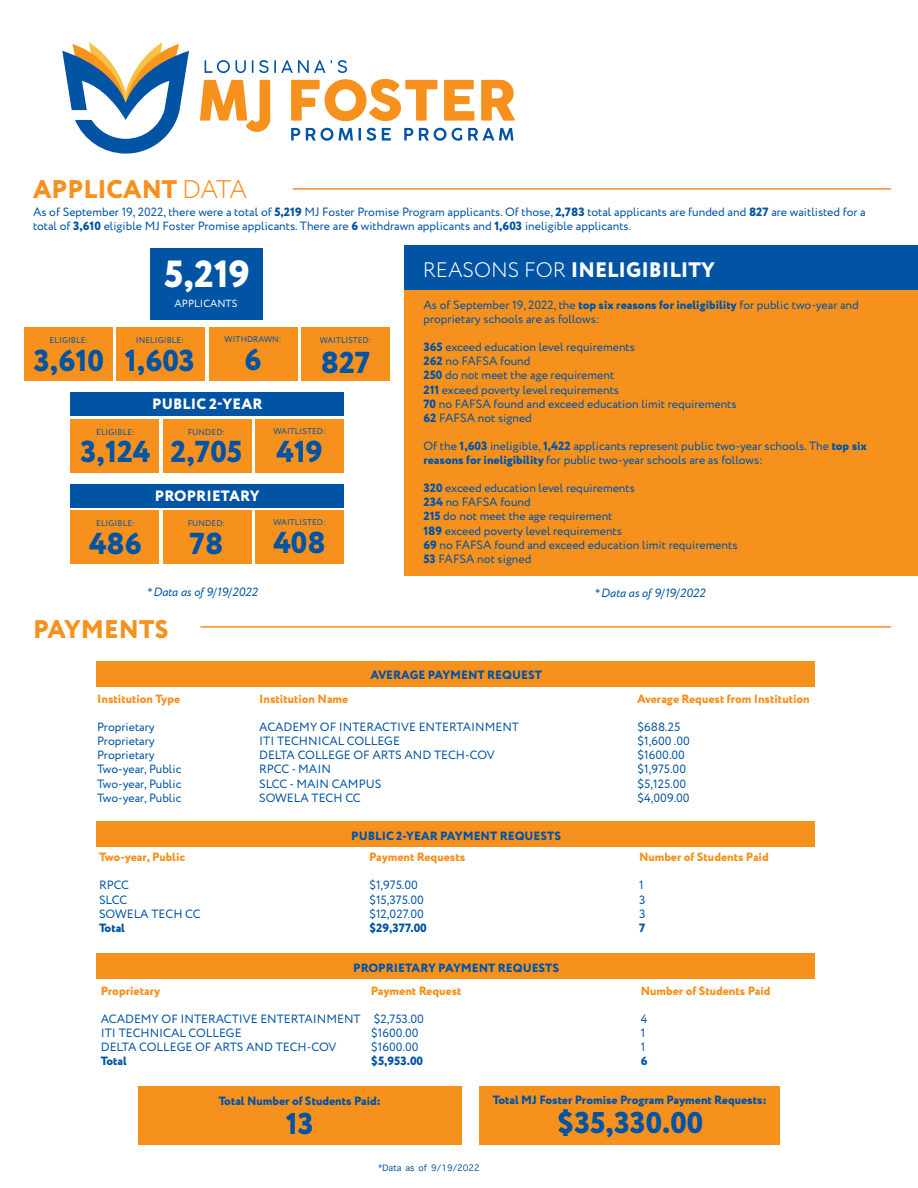
<style>
.page{position:relative;width:918px;height:1188px;background:#fff}
.page>*{position:absolute;margin:0;border:0;box-sizing:border-box;transform-origin:0 0}
.t1{font:800 37.8px "Circe";color:#fff}
.t2{font:800 30.3px "Circe";color:#0153a4}
.t3{font:800 30px "Circe";color:#0153a4}
.t4{font:800 25.5px "Circe";color:#f6911e}
.t5{font:800 21px "Circe";color:#fbfdfe}
.t6{font:800 15px "Circe";letter-spacing:.01em;color:#fff}
.t7{font:12px/14.1px "Circe";color:#0153a4}
.t8{font:800 12px "Circe";color:#0153a4}
.t9{font:800 12px "Circe";color:#f6911e}
.t10{font:italic 12px "Circe";color:#0153a4}
.t11{font:12px "Apple Symbols";color:#0153a4}
.t12{font:10.35px "Circe";color:#fff}
.t13{font:8.25px "Circe";letter-spacing:.01em;color:#0153a4}
.s1{font-weight:300}
.s2{font-weight:800}
.s3{font-family:"Calibri";font-weight:300;font-style:normal}
</style>
<div class="page">
<div style="left:404px;top:288px;width:514px;height:287px;background:#f6911e"></div>
<div style="left:404px;top:245px;width:514px;height:45px;background:#0153a4"></div>
<svg style="left:62px;top:42px;width:127px;height:112px"></svg>
<svg style="left:205px;top:60px;width:142px;height:13px"></svg>
<svg style="left:200px;top:79px;width:315px;height:62px"></svg>
<hr style="left:201px;top:626px;width:690px;height:2px;background:#f6911e">
<hr style="left:293px;top:188px;width:598px;height:2px;background:#f6911e">
<div style="left:97px;top:661px;width:718px;height:25px;background:#f6911e"></div>
<div style="left:97px;top:822px;width:718px;height:25px;background:#f6911e"></div>
<div style="left:97px;top:954px;width:718px;height:25px;background:#f6911e"></div>
<div style="left:138px;top:1086px;width:323px;height:59px;background:#f6911e"></div>
<div style="left:479px;top:1086px;width:301px;height:59px;background:#f6911e"></div>
<div style="left:151px;top:248px;width:112px;height:72px;background:#0153a4"></div>
<div style="left:70px;top:392px;width:274px;height:24px;background:#0153a4"></div>
<div style="left:70px;top:484px;width:274px;height:23px;background:#0153a4"></div>
<div style="left:24px;top:328px;width:89px;height:53px;background:#f6911e"></div>
<div style="left:71px;top:419px;width:88px;height:54px;background:#f6911e"></div>
<div style="left:71px;top:511px;width:88px;height:53px;background:#f6911e"></div>
<div style="left:117px;top:328px;width:88px;height:53px;background:#f6911e"></div>
<div style="left:163px;top:419px;width:88px;height:54px;background:#f6911e"></div>
<div style="left:163px;top:511px;width:88px;height:53px;background:#f6911e"></div>
<div style="left:301px;top:328px;width:89px;height:53px;background:#f6911e"></div>
<div style="left:209px;top:328px;width:88px;height:53px;background:#f6911e"></div>
<div style="left:256px;top:419px;width:88px;height:54px;background:#f6911e"></div>
<div style="left:256px;top:511px;width:88px;height:53px;background:#f6911e"></div>
<p class="t4" style="left:33px;top:172px;width:216px">APPLICANT <span class="s1">DATA</span></p>
<p class="t7" style="left:33px;top:205px;width:834px">As of September 19, 2022, there were a total of <span class="s2">5,219</span> MJ Foster Promise Program applicants. Of those, <span class="s2">2,783</span> total applicants are funded and <span class="s2">827</span> are waitlisted for a total of <span class="s2">3,610</span> eligible MJ Foster Promise applicants. There are <span class="s2">6</span> withdrawn applicants and <span class="s2">1,603</span> ineligible applicants.</p>
<p class="t13" style="left:50px;top:335px;width:40px">ELIGIBLE:</p>
<p class="t2" style="left:34px;top:340px;width:72px">3,610</p>
<p class="t1" style="left:164px;top:248px;width:87px">5,219</p>
<p class="t12" style="left:175px;top:297px;width:64px">APPLICANTS</p>
<p class="t13" style="left:136px;top:335px;width:50px">INELIGIBLE:</p>
<p class="t2" style="left:125px;top:340px;width:72px">1,603</p>
<p class="t13" style="left:225px;top:334px;width:58px">WITHDRAWN:</p>
<p class="t2" style="left:245px;top:339px;width:19px">6</p>
<p class="t6" style="left:152px;top:394px;width:112px">PUBLIC 2-YEAR</p>
<p class="t13" style="left:320px;top:335px;width:53px">WAITLISTED:</p>
<p class="t2" style="left:321px;top:342px;width:51px">827</p>
<p class="t13" style="left:96px;top:426px;width:40px">ELIGIBLE:</p>
<p class="t2" style="left:81px;top:431px;width:71px">3,124</p>
<p class="t13" style="left:188px;top:426px;width:39px">FUNDED:</p>
<p class="t2" style="left:171px;top:431px;width:73px">2,705</p>
<p class="t13" style="left:96px;top:518px;width:40px">ELIGIBLE:</p>
<p class="t2" style="left:89px;top:523px;width:54px">486</p>
<p class="t6" style="left:155px;top:486px;width:106px">PROPRIETARY</p>
<p class="t13" style="left:188px;top:518px;width:39px">FUNDED:</p>
<p class="t2" style="left:190px;top:523px;width:35px">78</p>
<p class="t10" style="left:147px;top:584px;width:112px"><span class="s3">*</span>Data as of 9/19/2022</p>
<p class="t4" style="left:33px;top:612px;width:137px">PAYMENTS</p>
<p class="t13" style="left:273px;top:426px;width:54px">WAITLISTED:</p>
<p class="t2" style="left:276px;top:431px;width:48px">419</p>
<p class="t13" style="left:273px;top:517px;width:54px">WAITLISTED:</p>
<p class="t2" style="left:273px;top:522px;width:54px">408</p>
<p class="t5" style="left:423px;top:255px;width:294px"><span class="s1">REASONS FOR</span> INELIGIBILITY</p>
<p class="t7" style="left:423px;top:298px;width:437px">As of September 19, 2022, the <span class="s2">top six reasons for ineligibility</span> for public two-year and proprietary schools are as follows:</p>
<p class="t7" style="left:423px;top:341px;width:213px"><span class="s2">365</span> exceed education level requirements</p>
<p class="t7" style="left:423px;top:355px;width:109px"><span class="s2">262</span> no FAFSA found</p>
<p class="t7" style="left:423px;top:369px;width:192px"><span class="s2">250</span> do not meet the age requirement</p>
<p class="t7" style="left:423px;top:383px;width:197px"><span class="s2">211</span> exceed poverty level requirements</p>
<p class="t7" style="left:423px;top:397px;width:315px"><span class="s2">70</span> no FAFSA found and exceed education limit requirements</p>
<p class="t7" style="left:423px;top:411px;width:110px"><span class="s2">62</span> FAFSA not signed</p>
<p class="t7" style="left:423px;top:439px;width:445px">Of the <span class="s2">1,603</span> ineligible, <span class="s2">1,422</span> applicants represent public two-year schools. The <span class="s2">top six reasons for ineligibility</span> for public two-year schools are as follows:</p>
<p class="t7" style="left:423px;top:482px;width:213px"><span class="s2">320</span> exceed education level requirements</p>
<p class="t7" style="left:423px;top:496px;width:109px"><span class="s2">234</span> no FAFSA found</p>
<p class="t7" style="left:423px;top:510px;width:191px"><span class="s2">215</span> do not meet the age requirement</p>
<p class="t7" style="left:423px;top:524px;width:200px"><span class="s2">189</span> exceed poverty level requirements</p>
<p class="t7" style="left:423px;top:538px;width:316px"><span class="s2">69</span> no FAFSA found and exceed education limit requirements</p>
<p class="t7" style="left:423px;top:552px;width:109px"><span class="s2">53</span> FAFSA not signed</p>
<p class="t10" style="left:595px;top:584px;width:112px"><span class="s3">*</span>Data as of 9/19/2022</p>
<p class="t8" style="left:370px;top:667px;width:173px">AVERAGE PAYMENT REQUEST</p>
<p class="t9" style="left:97px;top:691px;width:85px">Institution Type</p>
<p class="t9" style="left:259px;top:691px;width:91px">Institution Name</p>
<p class="t9" style="left:637px;top:691px;width:174px">Average Request from Institution</p>
<p class="t7" style="left:97px;top:720px;width:59px">Proprietary</p>
<p class="t7" style="left:259px;top:720px;width:261px">ACADEMY OF INTERACTIVE ENTERTAINMENT</p>
<p class="t7" style="left:637px;top:720px;width:45px">$688.25</p>
<p class="t7" style="left:97px;top:734px;width:59px">Proprietary</p>
<p class="t7" style="left:259px;top:734px;width:142px">ITI TECHNICAL COLLEGE</p>
<p class="t7" style="left:637px;top:734px;width:54px">$1,600 .00</p>
<p class="t7" style="left:97px;top:749px;width:59px">Proprietary</p>
<p class="t7" style="left:259px;top:749px;width:237px">DELTA COLLEGE OF ARTS AND TECH-COV</p>
<p class="t7" style="left:637px;top:749px;width:49px">$1600.00</p>
<p class="t7" style="left:97px;top:763px;width:86px">Two-year, Public</p>
<p class="t7" style="left:259px;top:763px;width:73px">RPCC - MAIN</p>
<p class="t7" style="left:637px;top:763px;width:51px">$1,975.00</p>
<p class="t7" style="left:97px;top:777px;width:86px">Two-year, Public</p>
<p class="t7" style="left:259px;top:777px;width:124px">SLCC - MAIN CAMPUS</p>
<p class="t7" style="left:637px;top:777px;width:51px">$5,125.00</p>
<p class="t7" style="left:97px;top:791px;width:86px">Two-year, Public</p>
<p class="t7" style="left:259px;top:791px;width:103px">SOWELA TECH CC</p>
<p class="t7" style="left:637px;top:791px;width:54px">$4,009.00</p>
<p class="t8" style="left:351px;top:827px;width:211px">PUBLIC 2-YEAR PAYMENT REQUESTS</p>
<p class="t9" style="left:99px;top:849px;width:88px">Two-year, Public</p>
<p class="t9" style="left:369px;top:849px;width:98px">Payment Requests</p>
<p class="t9" style="left:639px;top:849px;width:131px">Number of Students Paid</p>
<p class="t7" style="left:99px;top:879px;width:32px">RPCC</p>
<p class="t7" style="left:369px;top:879px;width:51px">$1,975.00</p>
<p class="t7" style="left:639px;top:879px;width:6px">1</p>
<p class="t7" style="left:99px;top:893px;width:30px">SLCC</p>
<p class="t7" style="left:369px;top:893px;width:56px">$15,375.00</p>
<p class="t7" style="left:639px;top:893px;width:8px">3</p>
<p class="t7" style="left:99px;top:907px;width:103px">SOWELA TECH CC</p>
<p class="t7" style="left:369px;top:907px;width:56px">$12,027.00</p>
<p class="t7" style="left:639px;top:907px;width:8px">3</p>
<p class="t8" style="left:99px;top:919px;width:28px">Total</p>
<p class="t8" style="left:369px;top:919px;width:59px">$29,377.00</p>
<p class="t8" style="left:639px;top:919px;width:8px">7</p>
<p class="t8" style="left:353px;top:959px;width:208px">PROPRIETARY PAYMENT REQUESTS</p>
<p class="t9" style="left:101px;top:983px;width:61px">Proprietary</p>
<p class="t9" style="left:371px;top:983px;width:92px">Payment Request</p>
<p class="t9" style="left:641px;top:983px;width:131px">Number of Students Paid</p>
<p class="t7" style="left:101px;top:1012px;width:325px">ACADEMY OF INTERACTIVE ENTERTAINMENT $2,753.00</p>
<p class="t7" style="left:641px;top:1012px;width:8px">4</p>
<p class="t7" style="left:101px;top:1026px;width:142px">ITI TECHNICAL COLLEGE</p>
<p class="t7" style="left:371px;top:1026px;width:49px">$1600.00</p>
<p class="t7" style="left:641px;top:1026px;width:6px">1</p>
<p class="t7" style="left:101px;top:1041px;width:237px">DELTA COLLEGE OF ARTS AND TECH-COV</p>
<p class="t7" style="left:371px;top:1041px;width:49px">$1600.00</p>
<p class="t7" style="left:641px;top:1041px;width:6px">1</p>
<p class="t8" style="left:101px;top:1053px;width:28px">Total</p>
<p class="t8" style="left:371px;top:1053px;width:54px">$5,953.00</p>
<p class="t8" style="left:641px;top:1053px;width:8px">6</p>
<p class="t8" style="left:219px;top:1093px;width:163px">Total Number of Students Paid:</p>
<p class="t3" style="left:286px;top:1103px;width:29px">13</p>
<p class="t11" style="left:393px;top:1159px;width:32px">▼ ▲ □</p>
<p class="t8" style="left:493px;top:1092px;width:275px">Total MJ Foster Promise Program Payment Requests:</p>
<p class="t3" style="left:556px;top:1102px;width:148px">$35,330.00</p>
</div>
